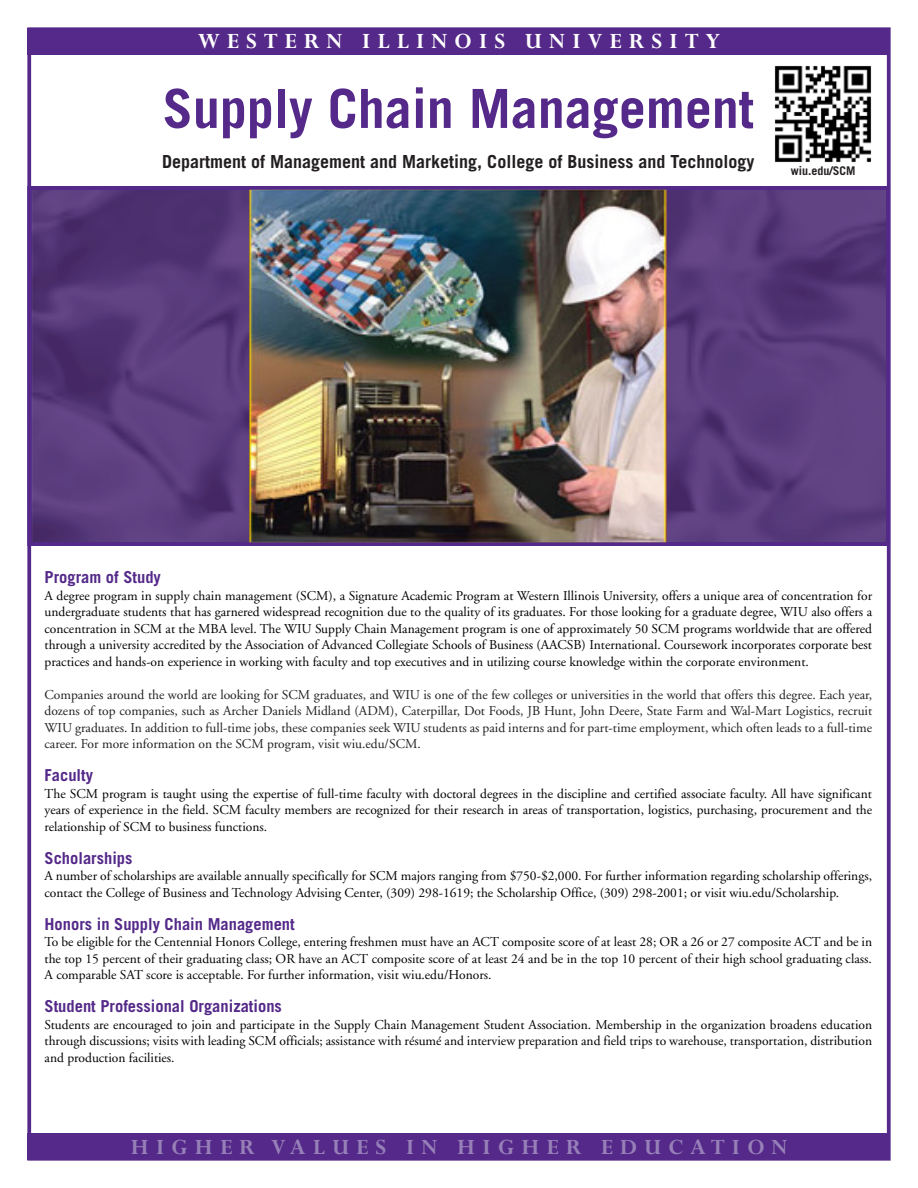
<style>
.page{position:relative;width:918px;height:1188px;background:#fff}
.page>*{position:absolute;margin:0;border:0;box-sizing:border-box;transform-origin:0 0}
.heading_main{font:700 54px "Trade Gothic";color:#542989}
.t1{font:700 24px "Perpetua";letter-spacing:.29em;color:#9780b8}
.t2{font:700 24px "Perpetua";letter-spacing:.29em;color:#fff}
.heading_sub_a{font:700 18px "Trade Gothic";color:#231f20}
.heading_sub_b{font:700 16.5px "Trade Gothic";color:#542989}
.unindented_0___A{font:13.5px/16.5px "Adobe Garamond";color:#000;text-align:justify}
.unindented_0___A-2{font:13.5px/16.5px "Adobe Garamond";color:#231f20;text-align:justify}
.Bullet___L{font:700 12px "Trade Gothic";color:#231f20}
</style>
<div class="page">
<img style="left:33px;top:191px;width:852px;height:350px">
<div style="left:28px;top:1133px;width:862px;height:27px;background:#542989"></div>
<div style="left:28px;top:28px;width:862px;height:27px;background:#542989"></div>
<img style="left:774px;top:65px;width:98px;height:98px">
<img style="left:250px;top:191px;width:417px;height:350px">
<div style="left:28px;top:186px;width:862px;height:360px;border:4px solid #542989"></div>
<p class="t2" style="left:198px;top:29px;width:524px">WESTERN ILLINOIS UNIVERSITY</p>
<p class="heading_main" style="left:163px;top:76px;width:593px">Supply Chain Management</p>
<p class="heading_sub_a" style="left:162px;top:150px;width:594px">Department of Management and Marketing, College of Business and Technology</p>
<p class="Bullet___L" style="left:791px;top:164px;width:66px">wiu.edu/SCM</p>
<p class="heading_sub_b" style="left:45px;top:567px;width:118px">Program of Study</p>
<p class="unindented_0___A" style="left:45px;top:587px;width:829px">A degree program in supply chain management (SCM), a Signature Academic Program at Western Illinois University, offers a unique area of concentration for undergraduate students that has garnered widespread recognition due to the quality of its graduates. For those looking for a graduate degree, WIU also offers a concentration in SCM at the MBA level. The WIU Supply Chain Management program is one of approximately 50 SCM programs worldwide that are offered through a university accredited by the Association of Advanced Collegiate Schools of Business (AACSB) International. Coursework incorporates corporate best practices and hands-on experience in working with faculty and top executives and in utilizing course knowledge within the corporate environment.</p>
<p class="unindented_0___A-2" style="left:45px;top:686px;width:829px">Companies around the world are looking for SCM graduates, and WIU is one of the few colleges or universities in the world that offers this degree. Each year, dozens of top companies, such as Archer Daniels Midland (ADM), Caterpillar, Dot Foods, JB Hunt, John Deere, State Farm and Wal-Mart Logistics, recruit WIU graduates. In addition to full-time jobs, these companies seek WIU students as paid interns and for part-time employment, which often leads to a full-time career. For more information on the SCM program, visit wiu.edu/SCM.</p>
<p class="heading_sub_b" style="left:45px;top:765px;width:50px">Faculty</p>
<p class="unindented_0___A" style="left:45px;top:785px;width:829px">The SCM program is taught using the expertise of full-time faculty with doctoral degrees in the discipline and certified associate faculty. All have significant years of experience in the field. SCM faculty members are recognized for their research in areas of transportation, logistics, purchasing, procurement and the relationship of SCM to business functions.</p>
<p class="heading_sub_b" style="left:45px;top:848px;width:89px">Scholarships</p>
<p class="unindented_0___A" style="left:45px;top:868px;width:829px">A number of scholarships are available annually specifically for SCM majors ranging from $750-$2,000. For further information regarding scholarship offerings, contact the College of Business and Technology Advising Center, (309) 298-1619; the Scholarship Office, (309) 298-2001; or visit wiu.edu/Scholarship.</p>
<p class="heading_sub_b" style="left:45px;top:914px;width:252px">Honors in Supply Chain Management</p>
<p class="unindented_0___A" style="left:45px;top:934px;width:829px">To be eligible for the Centennial Honors College, entering freshmen must have an ACT composite score of at least 28; OR a 26 or 27 composite ACT and be in the top 15 percent of their graduating class; OR have an ACT composite score of at least 24 and be in the top 10 percent of their high school graduating class.<br>A comparable SAT score is acceptable. For further information, visit wiu.edu/Honors.</p>
<p class="heading_sub_b" style="left:45px;top:996px;width:239px">Student Professional Organizations</p>
<p class="unindented_0___A" style="left:45px;top:1016px;width:829px">Students are encouraged to join and participate in the Supply Chain Management Student Association. Membership in the organization broadens education through discussions; visits with leading SCM officials; assistance with résumé and interview preparation and field trips to warehouse, transportation, distribution and production facilities.</p>
<p class="t1" style="left:130px;top:1134px;width:659px">HIGHER VALUES IN HIGHER EDUCATION</p>
</div>
